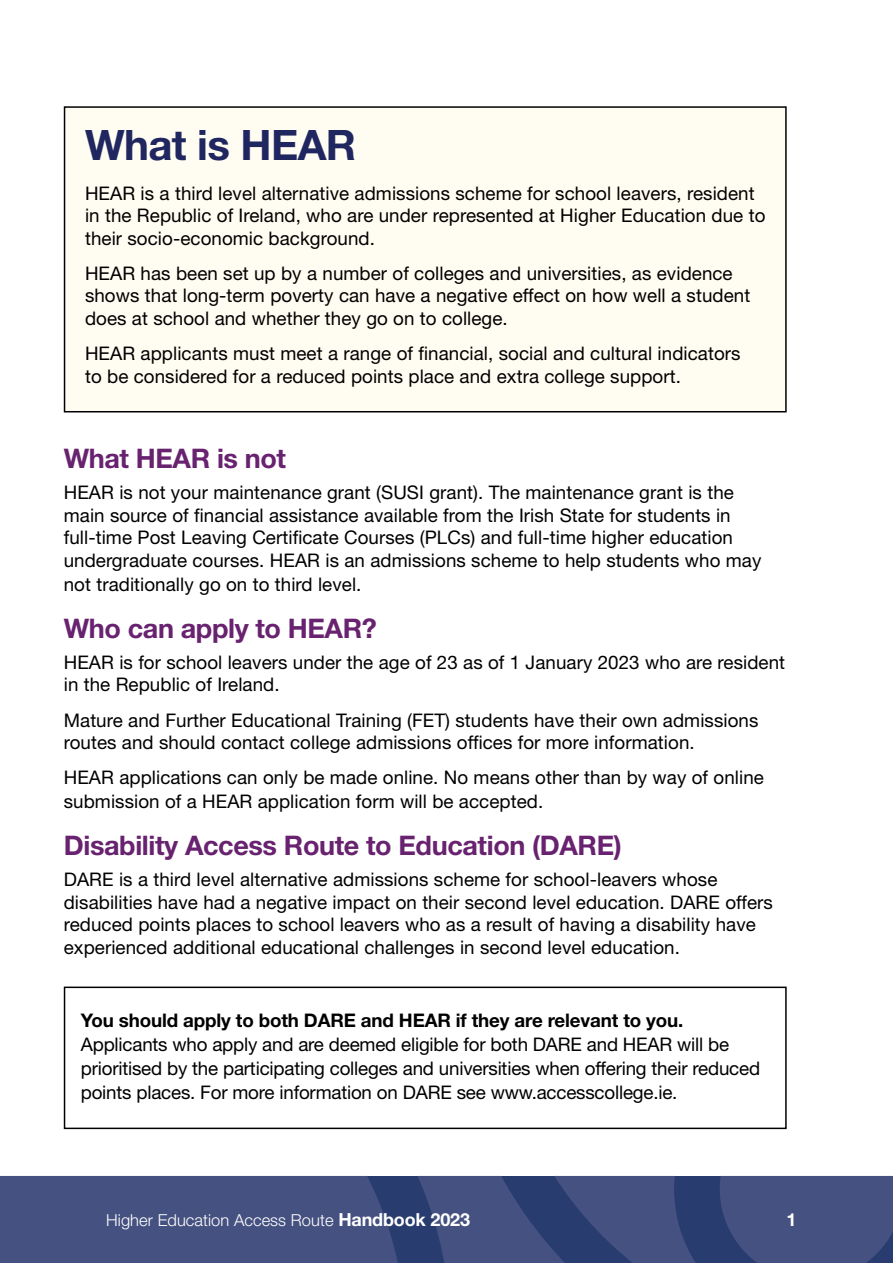
<style>
.page{position:relative;width:893px;height:1263px;background:#fff}
.page>*{position:absolute;margin:0;border:0;box-sizing:border-box;transform-origin:0 0}
.t1{font:700 42px "Helvetica Neue LT Std";letter-spacing:-.015em;color:#202760}
.t2{font:700 27px "Helvetica Neue LT Std";letter-spacing:-.015em;color:#68226f}
.t3{font:18.75px/22.5px "Helvetica Neue LT Std";letter-spacing:.005em;color:#000}
.t4{font:700 18.75px "Helvetica Neue LT Std";letter-spacing:-.005em;color:#000}
.t5{font:700 18px "Helvetica Neue LT Std";color:#fff}
.t6{font:300 16.5px "Helvetica Neue LT Std";letter-spacing:.005em;color:#fff}
.s1{font-weight:700;font-size:18px}
</style>
<div class="page">
<svg style="left:0;top:1176px;width:893px;height:87px;background:#3f4d7c"></svg>
<div style="left:64px;top:986px;width:723px;height:143px;border:2px solid #000"></div>
<div style="left:65px;top:107px;width:721px;height:305px;background:#fffcf1"></div>
<div style="left:64px;top:106px;width:723px;height:306px;border:2px solid #000"></div>
<h1 class="t1" style="left:85px;top:119px;width:273px">What is HEAR</h1>
<p class="t3" style="left:85px;top:182px;width:682px">HEAR is a third level alternative admissions scheme for school leavers, resident in the Republic of Ireland, who are under represented at Higher Education due to their socio-economic background.</p>
<p class="t3" style="left:85px;top:262px;width:667px">HEAR has been set up by a number of colleges and universities, as evidence shows that long-term poverty can have a negative effect on how well a student does at school and whether they go on to college.</p>
<p class="t3" style="left:85px;top:342px;width:657px">HEAR applicants must meet a range of financial, social and cultural indicators to be considered for a reduced points place and extra college support.</p>
<h2 class="t2" style="left:64px;top:442px;width:224px">What HEAR is not</h2>
<p class="t3" style="left:64px;top:481px;width:699px">HEAR is not your maintenance grant (SUSI grant). The maintenance grant is the main source of financial assistance available from the Irish State for students in full-time Post Leaving Certificate Courses (PLCs) and full-time higher education undergraduate courses. HEAR is an admissions scheme to help students who may not traditionally go on to third level.</p>
<h2 class="t2" style="left:64px;top:611px;width:315px">Who can apply to HEAR?</h2>
<p class="t3" style="left:64px;top:651px;width:723px">HEAR is for school leavers under the age of 23 as of 1 January 2023 who are resident in the Republic of Ireland.</p>
<p class="t3" style="left:64px;top:708px;width:696px">Mature and Further Educational Training (FET) students have their own admissions routes and should contact college admissions offices for more information.</p>
<p class="t3" style="left:64px;top:765px;width:702px;line-height:24px">HEAR applications can only be made online. No means other than by way of online submission of a HEAR application form will be accepted.</p>
<h2 class="t2" style="left:64px;top:829px;width:559px">Disability Access Route to Education (DARE)</h2>
<p class="t3" style="left:64px;top:868px;width:711px">DARE is a third level alternative admissions scheme for school-leavers whose disabilities have had a negative impact on their second level education. DARE offers reduced points places to school leavers who as a result of having a disability have experienced additional educational challenges in second level education.</p>
<p class="t4" style="left:81px;top:1009px;width:604px">You should apply to both DARE and HEAR if they are relevant to you.</p>
<p class="t3" style="left:81px;top:1032px;width:681px;line-height:24px">Applicants who apply and are deemed eligible for both DARE and HEAR will be prioritised by the participating colleges and universities when offering their reduced points places. For more information on DARE see www.accesscollege.ie.</p>
<p class="t6" style="left:106px;top:1210px;width:365px">Higher Education Access Route <span class="s1">Handbook 2023</span></p>
<p class="t5" style="left:786px;top:1208px;width:12px">1</p>
</div>
